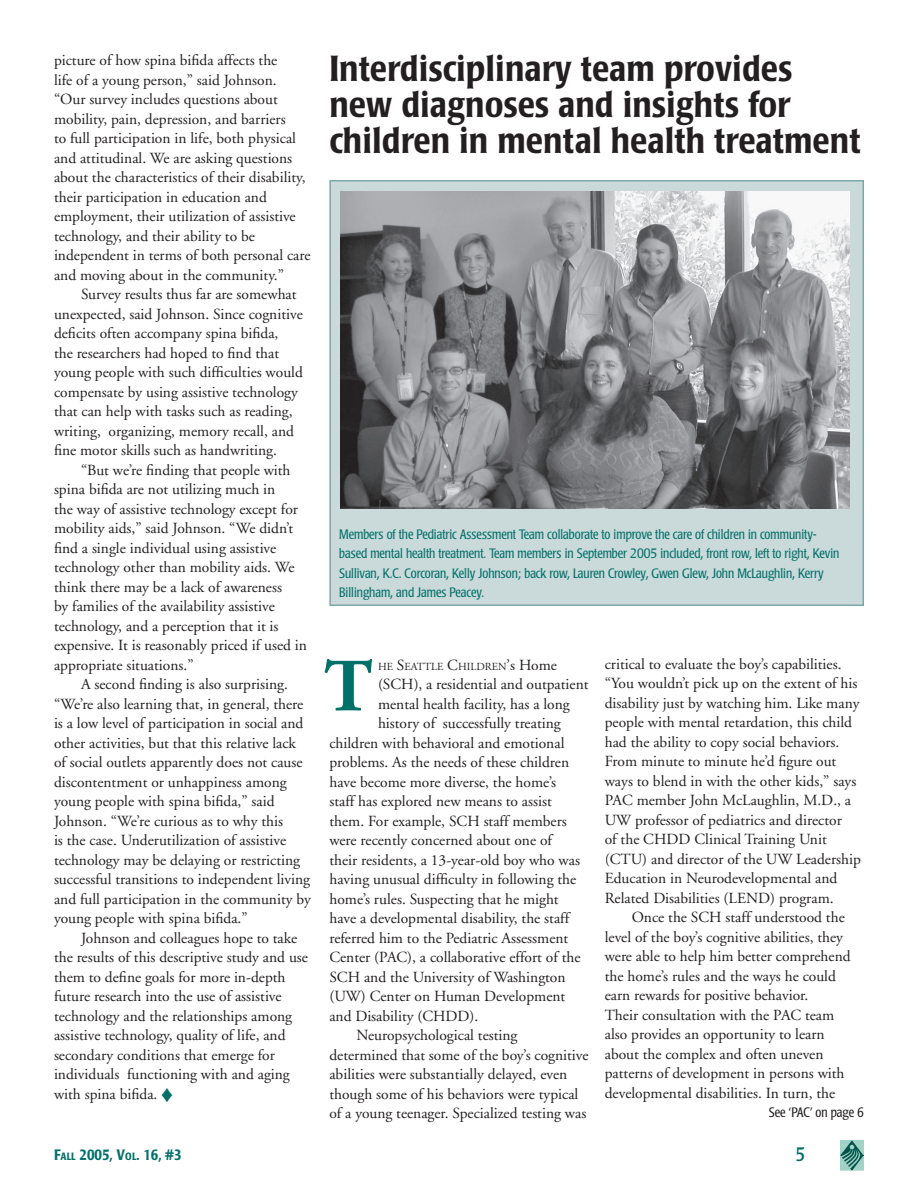
<style>
.page{position:relative;width:918px;height:1188px;background:#fff}
.page>*{position:absolute;margin:0;border:0;box-sizing:border-box;transform-origin:0 0}
.t1{font:700 75px "Adobe Garamond";color:#007068}
.t2{font:500 condensed 36px/36px "Poppl Laudatio";color:#231f20}
.t3{font:condensed 19.5px "Poppl Laudatio";color:#007068}
.t4{font:15.45px/19.5px "Adobe Garamond";color:#231f20}
.t5{font:500 condensed 15px "Poppl Laudatio";color:#007068}
.t6{font:300 condensed 13.5px/19.5px "Poppl Laudatio";color:#007068}
.t7{font:300 condensed 13.5px "Poppl Laudatio";color:#231f20}
.t8{font:10.8px "Adobe Garamond";color:#231f20}
.s1{color:#007068}
.s2{font-size:15.45px}
.s3{font-size:10.5px}
</style>
<div class="page">
<img style="left:840px;top:1141px;width:24px;height:30px">
<div style="left:329px;top:180px;width:535px;height:426px;background:#cad9d9"></div>
<img style="left:341px;top:191px;width:508px;height:318px">
<p class="t4" style="left:54px;top:51px;width:258px">picture of how spina bifida affects the<br>life of a young person,” said Johnson. “Our survey includes questions about mobility, pain, depression, and barriers<br>to full participation in life, both physical and attitudinal. We are asking questions about the characteristics of their disability, their participation in education and employment, their utilization of assistive technology, and their ability to be independent in terms of both personal care and moving about in the community.”</p>
<p class="t4" style="left:54px;top:285px;width:250px;text-indent:27px">Survey results thus far are somewhat unexpected, said Johnson. Since cognitive deficits often accompany spina bifida,<br>the researchers had hoped to find that young people with such difficulties would compensate by using assistive technology that can help with tasks such as reading, writing, organizing, memory recall, and fine motor skills such as handwriting.</p>
<p class="t4" style="left:54px;top:461px;width:254px;text-indent:27px">“But we’re finding that people with spina bifida are not utilizing much in<br>the way of assistive technology except for mobility aids,” said Johnson. “We didn’t find a single individual using assistive technology other than mobility aids. We think there may be a lack of awareness<br>by families of the availability assistive technology, and a perception that it is expensive. It is reasonably priced if used in appropriate situations.”</p>
<p class="t4" style="left:54px;top:675px;width:258px;text-indent:27px">A second finding is also surprising. “We’re also learning that, in general, there is a low level of participation in social and other activities, but that this relative lack of social outlets apparently does not cause discontentment or unhappiness among young people with spina bifida,” said Johnson. “We’re curious as to why this<br>is the case. Underutilization of assistive technology may be delaying or restricting successful transitions to independent living and full participation in the community by young people with spina bifida.”</p>
<p class="t4" style="left:54px;top:929px;width:256px;text-indent:27px">Johnson and colleagues hope to take the results of this descriptive study and use them to define goals for more in-depth future research into the use of assistive technology and the relationships among assistive technology, quality of life, and secondary conditions that emerge for individuals functioning with and aging with spina bifida. <span class="s1">♦</span></p>
<h2 class="t2" style="left:329px;top:51px;width:533px">Interdisciplinary team provides new diagnoses and insights for children in mental health treatment</h2>
<p class="t6" style="left:339px;top:525px;width:502px">Members of the Pediatric Assessment Team collaborate to improve the care of children in community&shy;based mental health treatment. Team members in September 2005 included, front row, left to right, Kevin Sullivan, K.C. Corcoran, Kelly Johnson; back row, Lauren Crowley, Gwen Glew, John McLaughlin, Kerry Billingham, and James Peacey.</p>
<h1 class="t1" style="left:324px;top:646px;width:50px">T</h1>
<p class="t4" style="left:605px;top:655px;width:258px">critical to evaluate the boy’s capabilities. “You wouldn’t pick up on the extent of his disability just by watching him. Like many people with mental retardation, this child had the ability to copy social behaviors.<br>From minute to minute he’d figure out ways to blend in with the other kids,” says PAC member John McLaughlin, M.D., a UW professor of pediatrics and director<br>of the CHDD Clinical Training Unit (CTU) and director of the UW Leadership Education in Neurodevelopmental and Related Disabilities (LEND) program.</p>
<p class="t4" style="left:605px;top:908px;width:247px;text-indent:27px">Once the SCH staff understood the level of the boy’s cognitive abilities, they were able to help him better comprehend the home’s rules and the ways he could earn rewards for positive behavior.<br>Their consultation with the PAC team also provides an opportunity to learn about the complex and often uneven patterns of development in persons with developmental disabilities. In turn, the</p>
<p class="t8" style="left:378px;top:661px;width:181px">HE <span class="s2">S</span>EATTLE <span class="s2">C</span>HILDREN<span class="s2">’s Home</span></p>
<p class="t4" style="left:378px;top:675px;width:212px">(SCH), a residential and outpatient</p>
<p class="t4" style="left:378px;top:694px;width:193px">mental health facility, has a long</p>
<p class="t4" style="left:378px;top:714px;width:184px">history of successfully treating</p>
<p class="t4" style="left:329px;top:733px;width:237px">children with behavioral and emotional</p>
<p class="t4" style="left:329px;top:753px;width:241px">problems. As the needs of these children</p>
<p class="t4" style="left:329px;top:772px;width:228px">have become more diverse, the home’s</p>
<p class="t4" style="left:329px;top:792px;width:224px">staff has explored new means to assist</p>
<p class="t4" style="left:329px;top:811px;width:239px">them. For example, SCH staff members</p>
<p class="t4" style="left:329px;top:831px;width:224px">were recently concerned about one of</p>
<p class="t4" style="left:329px;top:850px;width:252px">their residents, a 13-year-old boy who was</p>
<p class="t4" style="left:329px;top:870px;width:248px">having unusual difficulty in following the</p>
<p class="t4" style="left:329px;top:889px;width:231px">home’s rules. Suspecting that he might</p>
<p class="t4" style="left:329px;top:909px;width:241px">have a developmental disability, the staff</p>
<p class="t4" style="left:329px;top:928px;width:240px">referred him to the Pediatric Assessment</p>
<p class="t4" style="left:329px;top:948px;width:253px">Center (PAC), a collaborative effort of the</p>
<p class="t4" style="left:329px;top:967px;width:238px">SCH and the University of Washington</p>
<p class="t4" style="left:329px;top:987px;width:237px">(UW) Center on Human Development</p>
<p class="t4" style="left:329px;top:1006px;width:151px">and Disability (CHDD).</p>
<p class="t4" style="left:356px;top:1026px;width:163px">Neuropsychological testing</p>
<p class="t4" style="left:329px;top:1045px;width:261px">determined that some of the boy’s cognitive</p>
<p class="t4" style="left:329px;top:1065px;width:239px">abilities were substantially delayed, even</p>
<p class="t4" style="left:329px;top:1084px;width:251px">though some of his behaviors were typical</p>
<p class="t4" style="left:329px;top:1104px;width:258px">of a young teenager. Specialized testing was</p>
<p class="t7" style="left:769px;top:1105px;width:97px">See ‘PAC’ on page 6</p>
<p class="t5" style="left:54px;top:1147px;width:129px">F<span class="s3">ALL</span> 2005, V<span class="s3">OL</span>. 16, #3</p>
<p class="t3" style="left:796px;top:1143px;width:11px">5</p>
</div>
